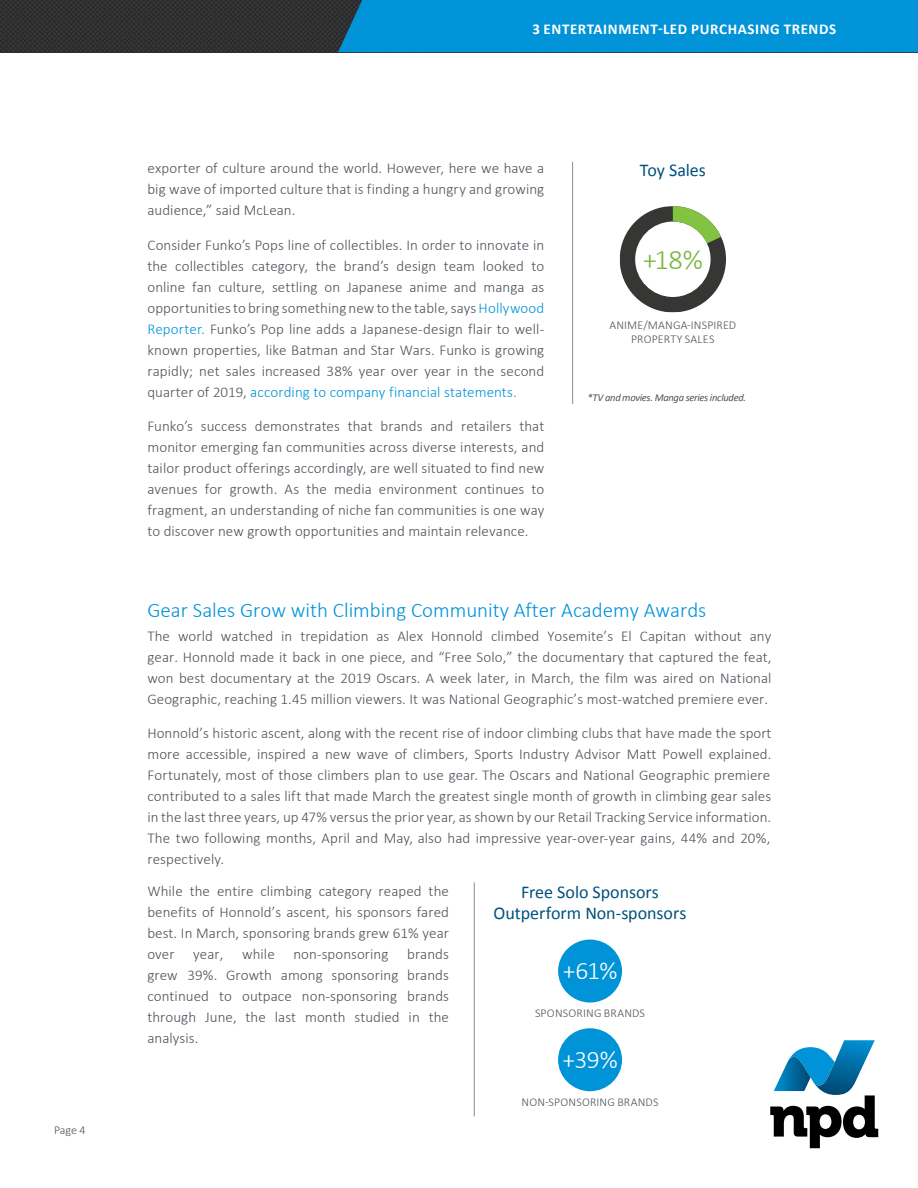
<style>
.page{position:relative;width:918px;height:1188px;background:#fff}
.page>*{position:absolute;margin:0;border:0;box-sizing:border-box;transform-origin:0 0}
.t1{font:300 28.5px "Calibri";color:#78b53c}
.t2{font:300 25.5px "Calibri";color:#fff}
.t3{font:300 21px "Calibri";color:#0093d8}
.t4{font:18px/21.6px "Calibri";letter-spacing:-.005em;color:#00517d;text-align:center}
.t5{font:300 15px/21px "Calibri";letter-spacing:.005em;color:#4d525a;text-align:justify}
.t6{font:700 15px "Calibri";letter-spacing:.04em;color:#fff}
.t7{font:300 12px/14.4px "Calibri";letter-spacing:.015em;color:#4d525a;text-align:center}
.t8{font:italic 10.5px "Calibri";letter-spacing:-.025em;color:#4d525a}
.s1{color:#0093d8}
</style>
<div class="page">
<svg style="left:0;top:0;width:918px;height:52px;background:#126d98"></svg>
<svg style="left:770px;top:1040px;width:108px;height:108px"></svg>
<hr style="left:572px;top:162px;width:1px;height:242px;background:#898d90">
<svg style="left:620px;top:206px;width:106px;height:106px"></svg>
<div style="left:558px;top:940px;width:64px;height:63px;background:#0093d8;border-radius:50%"></div>
<div style="left:558px;top:1028px;width:64px;height:63px;background:#0093d8;border-radius:50%"></div>
<hr style="left:474px;top:883px;width:1px;height:233px;background:#898d90">
<p class="t7" style="left:54px;top:1122px;width:33px">Page 4</p>
<p class="t6" style="left:532px;top:20px;width:305px">3 ENTERTAINMENT-LED PURCHASING TRENDS</p>
<p class="t5" style="left:147px;top:157px;width:398px">exporter of culture around the world. However, here we have a big wave of imported culture that is finding a hungry and growing audience,” said McLean.</p>
<p class="t5" style="left:147px;top:234px;width:398px">Consider Funko’s Pops line of collectibles. In order to innovate in the collectibles category, the brand’s design team looked to online fan culture, settling on Japanese anime and manga as opportunities to bring something new to the table, says <span class="s1">Hollywood Reporter.</span> Funko’s Pop line adds a Japanese-design flair to well&shy;known properties, like Batman and Star Wars. Funko is growing rapidly; net sales increased 38% year over year in the second quarter of 2019, <span class="s1">according to company financial statements.</span></p>
<p class="t5" style="left:147px;top:415px;width:398px">Funko’s success demonstrates that brands and retailers that monitor emerging fan communities across diverse interests, and tailor product offerings accordingly, are well situated to find new avenues for growth. As the media environment continues to fragment, an understanding of niche fan communities is one way to discover new growth opportunities and maintain relevance.</p>
<p class="t4" style="left:640px;top:158px;width:67px">Toy Sales</p>
<h1 class="t1" style="left:643px;top:242px;width:62px">+18%</h1>
<p class="t7" style="left:609px;top:317px;width:128px">ANIME/MANGA-INSPIRED<br>PROPERTY SALES</p>
<p class="t8" style="left:588px;top:391px;width:160px">*TV and movies. Manga series included.</p>
<h3 class="t3" style="left:147px;top:597px;width:560px">Gear Sales Grow with Climbing Community After Academy Awards</h3>
<p class="t5" style="left:147px;top:625px;width:626px">The world watched in trepidation as Alex Honnold climbed Yosemite’s El Capitan without any gear. Honnold made it back in one piece, and “Free Solo,” the documentary that captured the feat, won best documentary at the 2019 Oscars. A week later, in March, the film was aired on National Geographic, reaching 1.45 million viewers. It was National Geographic’s most-watched premiere ever.</p>
<p class="t5" style="left:147px;top:722px;width:626px">Honnold’s historic ascent, along with the recent rise of indoor climbing clubs that have made the sport more accessible, inspired a new wave of climbers, Sports Industry Advisor Matt Powell explained.<br>Fortunately, most of those climbers plan to use gear. The Oscars and National Geographic premiere contributed to a sales lift that made March the greatest single month of growth in climbing gear sales in the last three years, up 47% versus the prior year, as shown by our Retail Tracking Service information.<br>The two following months, April and May, also had impressive year-over-year gains, 44% and 20%, respectively.</p>
<p class="t5" style="left:147px;top:880px;width:303px">While the entire climbing category reaped the benefits of Honnold’s ascent, his sponsors fared best. In March, sponsoring brands grew 61% year over year, while non-sponsoring brands grew 39%. Growth among sponsoring brands continued to outpace non-sponsoring brands through June, the last month studied in the analysis.</p>
<p class="t4" style="left:494px;top:880px;width:194px">Free Solo Sponsors<br>Outperform Non-sponsors</p>
<h2 class="t2" style="left:563px;top:955px;width:56px">+61%</h2>
<p class="t7" style="left:535px;top:1005px;width:111px">SPONSORING BRANDS</p>
<h2 class="t2" style="left:562px;top:1044px;width:57px">+39%</h2>
<p class="t7" style="left:522px;top:1094px;width:138px">NON-SPONSORING BRANDS</p>
</div>
